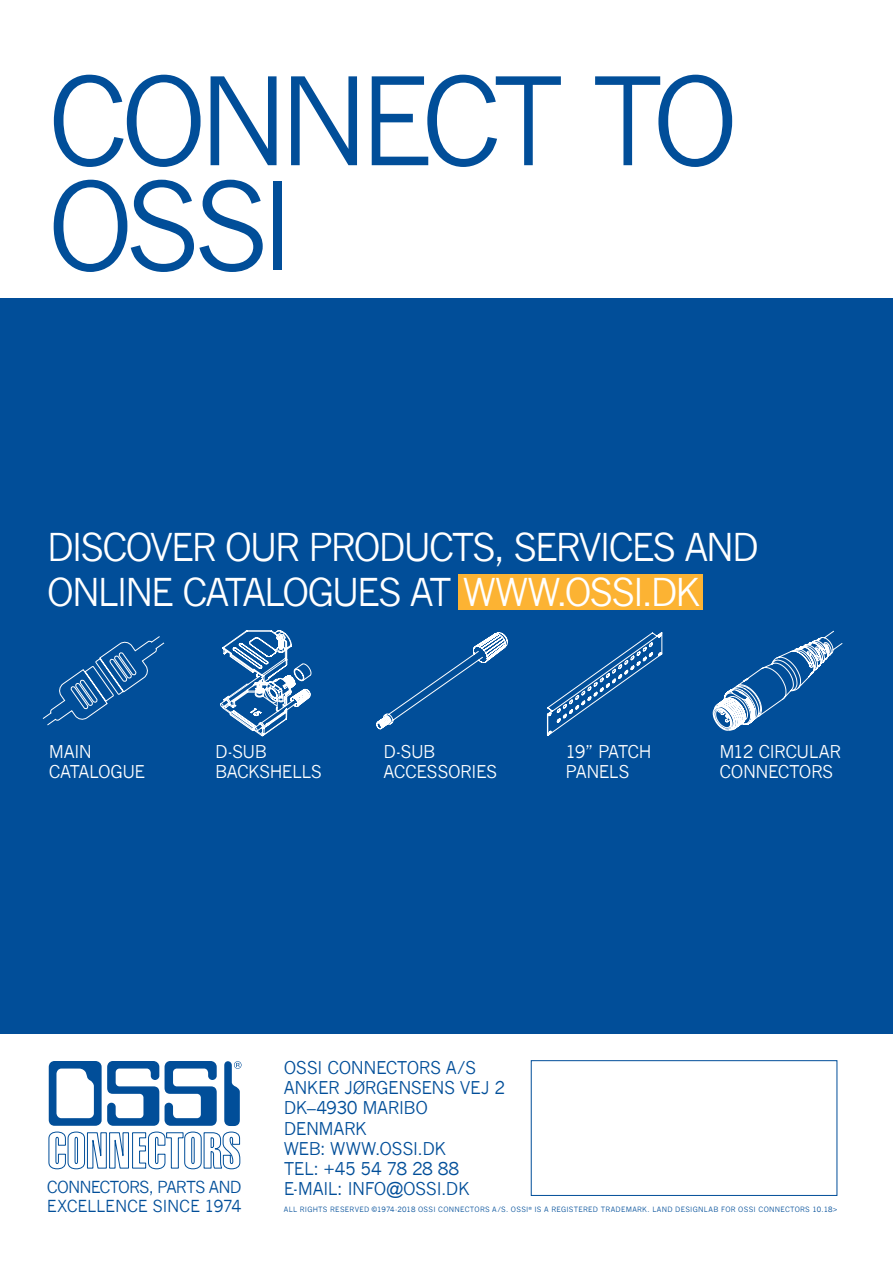
<style>
.page{position:relative;width:893px;height:1263px;background:#fff}
.page>*{position:absolute;margin:0;border:0;box-sizing:border-box;transform-origin:0 0}
.t1{font:120px "News Gothic";letter-spacing:-.09em;color:#014e99}
.t2{font:37.5px "News Gothic";letter-spacing:-.07em;color:#fff}
.t3{font:17.25px "News Gothic";letter-spacing:-.03em;color:#014e99}
.t4{font:17.25px/20.2px "News Gothic";letter-spacing:-.035em;color:#fff}
.t5{font:16.2px "News Gothic";letter-spacing:-.05em;color:#014e99}
.t6{font:16.2px "News Gothic";letter-spacing:-.02em;color:#014e99}
.t7{font:7.2px "News Gothic";letter-spacing:.035em;color:#014e99}
</style>
<div class="page">
<div style="left:0;top:298px;width:893px;height:735px;background:#014e99"></div>
<svg style="left:49px;top:1061px;width:193px;height:108px"></svg>
<div style="left:458px;top:574px;width:245px;height:36px;background:#fcb333"></div>
<div style="left:531px;top:1060px;width:306px;height:136px;border:1px solid #014e99"></div>
<svg style="left:220px;top:630px;width:91px;height:106px"></svg>
<svg style="left:376px;top:632px;width:132px;height:97px"></svg>
<svg style="left:547px;top:632px;width:115px;height:104px"></svg>
<svg style="left:713px;top:631px;width:130px;height:100px"></svg>
<svg style="left:42px;top:636px;width:123px;height:90px"></svg>
<p class="t1" style="left:47px;top:52px;width:694px">CONNECT TO</p>
<p class="t1" style="left:47px;top:157px;width:252px">OSSI</p>
<p class="t2" style="left:47px;top:526px;width:714px">DISCOVER OUR PRODUCTS, SERVICES AND</p>
<p class="t2" style="left:47px;top:571px;width:655px">ONLINE CATALOGUES AT WWW.OSSI.DK</p>
<p class="t4" style="left:49px;top:742px;width:45px">MAIN</p>
<p class="t4" style="left:49px;top:762px;width:98px">CATALOGUE</p>
<p class="t4" style="left:215px;top:742px;width:53px">D-SUB</p>
<p class="t4" style="left:215px;top:762px;width:108px">BACKSHELLS</p>
<p class="t4" style="left:383px;top:742px;width:53px">D-SUB</p>
<p class="t4" style="left:383px;top:762px;width:115px">ACCESSORIES</p>
<p class="t4" style="left:565px;top:742px;width:88px">19” PATCH<br>PANELS</p>
<p class="t4" style="left:719px;top:742px;width:123px">M12 CIRCULAR<br>CONNECTORS</p>
<p class="t5" style="left:47px;top:1177px;width:196px">CONNECTORS, PARTS AND</p>
<p class="t6" style="left:47px;top:1197px;width:196px">EXCELLENCE SINCE 1974</p>
<p class="t3" style="left:284px;top:1057px;width:194px">OSSI CONNECTORS A/S</p>
<p class="t3" style="left:284px;top:1078px;width:223px">ANKER JØRGENSENS VEJ 2</p>
<p class="t3" style="left:284px;top:1098px;width:146px">DK–4930 MARIBO</p>
<p class="t3" style="left:284px;top:1118px;width:84px">DENMARK</p>
<p class="t3" style="left:284px;top:1138px;width:164px">WEB: WWW.OSSI.DK</p>
<p class="t3" style="left:284px;top:1159px;width:177px">TEL: +45 54 78 28 88</p>
<p class="t3" style="left:284px;top:1179px;width:187px">E-MAIL: INFO@OSSI.DK</p>
<p class="t7" style="left:284px;top:1205px;width:555px">ALL RIGHTS RESERVED ©1974-2018 OSSI CONNECTORS A/S. OSSI<sup>®</sup> IS A REGISTERED TRADEMARK. LAND DESIGNLAB FOR OSSI CONNECTORS 10.18&gt;</p>
</div>
